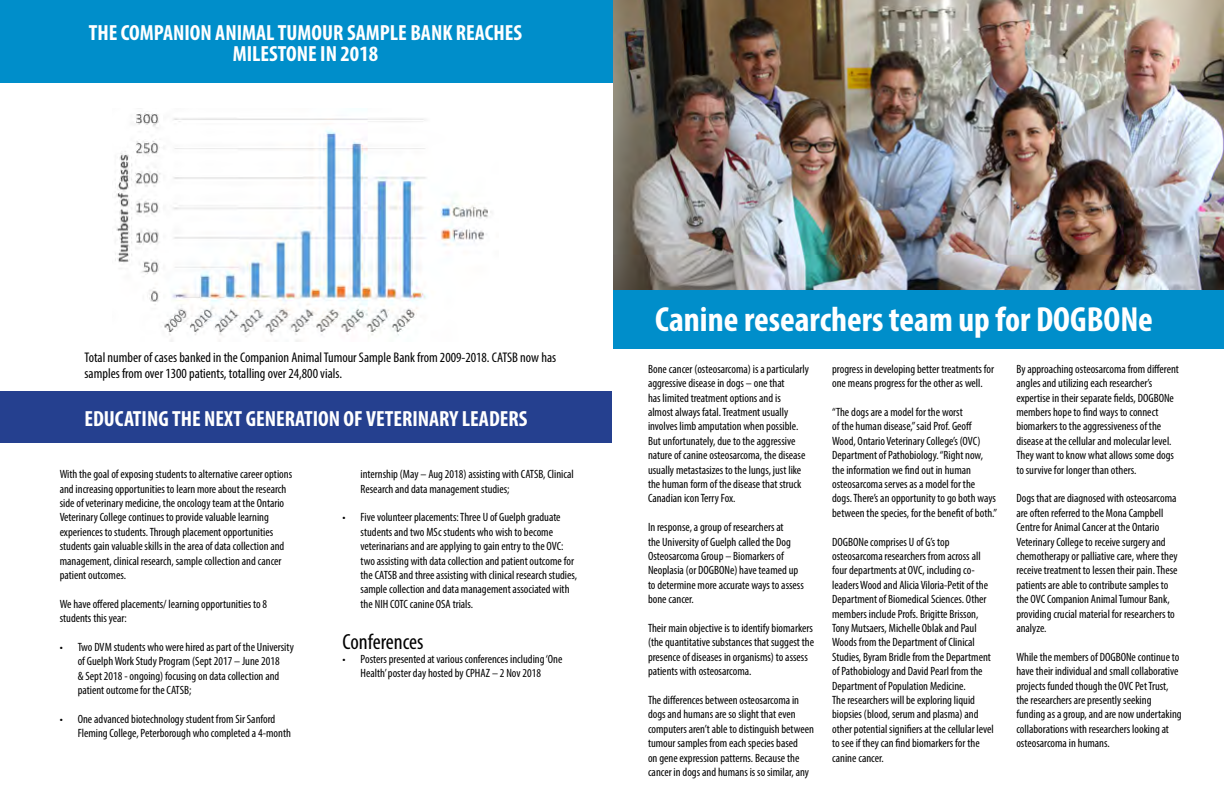
<style>
.page{position:relative;width:1224px;height:792px;background:#fff}
.page>*{position:absolute;margin:0;border:0;box-sizing:border-box;transform-origin:0 0}
.t1{font:700 condensed 35px "Myriad Pro";color:#fff}
.t2{font:700 condensed 22px "Myriad Pro";color:#fff}
.t3{font:condensed 22px "Myriad Pro";color:#000}
.t4{font:condensed 14px/16.8px "Myriad Pro";color:#000}
.t5{font:condensed 12px/14.4px "Myriad Pro";color:#000}
</style>
<div class="page">
<img style="left:613px;top:0;width:611px;height:291px">
<div style="left:613px;top:291px;width:611px;height:58px;background:#008eca"></div>
<div style="left:0;top:391px;width:612px;height:51px;background:#25408f"></div>
<img style="left:115px;top:113px;width:377px;height:228px">
<div style="left:0;top:0;width:613px;height:83px;background:#008eca"></div>
<p class="t2" style="left:89px;top:19px;width:435px">THE COMPANION ANIMAL TUMOUR SAMPLE BANK REACHES</p>
<p class="t2" style="left:233px;top:40px;width:147px">MILESTONE IN 2018</p>
<p class="t4" style="left:85px;top:348px;width:473px">Total number of cases banked in the Companion Animal Tumour Sample Bank from 2009-2018. CATSB now has samples from over 1300 patients, totalling over 24,800 vials.</p>
<p class="t2" style="left:84px;top:405px;width:445px">EDUCATING THE NEXT GENERATION OF VETERINARY LEADERS</p>
<p class="t5" style="left:60px;top:467px;width:234px">With the goal of exposing students to alternative career options and increasing opportunities to learn more about the research side of veterinary medicine, the oncology team at the Ontario Veterinary College continues to provide valuable learning experiences to students. Through placement opportunities students gain valuable skills in the area of data collection and management, clinical research, sample collection and cancer patient outcomes.</p>
<p class="t5" style="left:60px;top:596px;width:209px">We have offered placements/ learning opportunities to 8 students this year:</p>
<p class="t5" style="left:78px;top:640px;width:218px;text-indent:-18px">• Two DVM students who were hired as part of the University of Guelph Work Study Program (Sept 2017 – June 2018<br>&amp; Sept 2018 - ongoing) focusing on data collection and patient outcome for the CATSB;</p>
<p class="t5" style="left:78px;top:712px;width:215px;text-indent:-18px">• One advanced biotechnology student from Sir Sanford<br>Fleming College, Peterborough who completed a 4-month</p>
<p class="t5" style="left:361px;top:467px;width:215px">internship (May – Aug 2018) assisting with CATSB, Clinical<br>Research and data management studies;</p>
<p class="t5" style="left:361px;top:510px;width:218px;text-indent:-18px">• Five volunteer placements: Three U of Guelph graduate students and two MSc students who wish to become veterinarians and are applying to gain entry to the OVC: two assisting with data collection and patient outcome for the CATSB and three assisting with clinical research studies, sample collection and data management associated with the NIH COTC canine OSA trials.</p>
<p class="t3" style="left:343px;top:628px;width:82px">Conferences</p>
<p class="t5" style="left:343px;top:652px;width:221px;text-align:center">• Posters presented at various conferences including ‘One<br>Health’ poster day hosted by CPHAZ – 2 Nov 2018</p>
<p class="t1" style="left:655px;top:298px;width:499px">Canine researchers team up for DOGBONe</p>
<p class="t5" style="left:648px;top:362px;width:162px">Bone cancer (osteosarcoma) is a particularly aggressive disease in dogs – one that<br>has limited treatment options and is almost always fatal. Treatment usually involves limb amputation when possible.<br>But unfortunately, due to the aggressive nature of canine osteosarcoma, the disease usually metastasizes to the lungs, just like the human form of the disease that struck Canadian icon Terry Fox.</p>
<p class="t5" style="left:648px;top:520px;width:157px">In response, a group of researchers at<br>the University of Guelph called the Dog Osteosarcoma Group – Biomarkers of Neoplasia (or DOGBONe) have teamed up to determine more accurate ways to assess bone cancer.</p>
<p class="t5" style="left:648px;top:621px;width:168px">Their main objective is to identify biomarkers (the quantitative substances that suggest the presence of diseases in organisms) to assess patients with osteosarcoma.</p>
<p class="t5" style="left:648px;top:693px;width:168px">The differences between osteosarcoma in dogs and humans are so slight that even computers aren’t able to distinguish between tumour samples from each species based<br>on gene expression patterns. Because the cancer in dogs and humans is so similar, any</p>
<p class="t5" style="left:832px;top:362px;width:164px">progress in developing better treatments for one means progress for the other as well.</p>
<p class="t5" style="left:832px;top:405px;width:167px">“The dogs are a model for the worst<br>of the human disease,” said Prof. Geoff Wood, Ontario Veterinary College’s (OVC)<br>Department of Pathobiology. “Right now, the information we find out in human osteosarcoma serves as a model for the dogs. There’s an opportunity to go both ways between the species, for the benefit of both.”</p>
<p class="t5" style="left:832px;top:534px;width:160px">DOGBONe comprises U of G’s top osteosarcoma researchers from across all four departments at OVC, including co&shy;leaders Wood and Alicia Viloria-Petit of the Department of Biomedical Sciences. Other members include Profs. Brigitte Brisson, Tony Mutsaers, Michelle Oblak and Paul Woods from the Department of Clinical Studies, Byram Bridle from the Department of Pathobiology and David Pearl from the Department of Population Medicine.</p>
<p class="t5" style="left:832px;top:693px;width:163px">The researchers will be exploring liquid biopsies (blood, serum and plasma) and other potential signifiers at the cellular level to see if they can find biomarkers for the canine cancer.</p>
<p class="t5" style="left:1016px;top:362px;width:164px">By approaching osteosarcoma from different angles and utilizing each researcher’s expertise in their separate fields, DOGBONe members hope to find ways to connect biomarkers to the aggressiveness of the disease at the cellular and molecular level.<br>They want to know what allows some dogs to survive for longer than others.</p>
<p class="t5" style="left:1016px;top:491px;width:163px">Dogs that are diagnosed with osteosarcoma are often referred to the Mona Campbell Centre for Animal Cancer at the Ontario Veterinary College to receive surgery and chemotherapy or palliative care, where they receive treatment to lessen their pain. These patients are able to contribute samples to the OVC Companion Animal Tumour Bank, providing crucial material for researchers to analyze.</p>
<p class="t5" style="left:1016px;top:650px;width:167px">While the members of DOGBONe continue to have their individual and small collaborative projects funded though the OVC Pet Trust, the researchers are presently seeking funding as a group, and are now undertaking collaborations with researchers looking at osteosarcoma in humans.</p>
</div>
